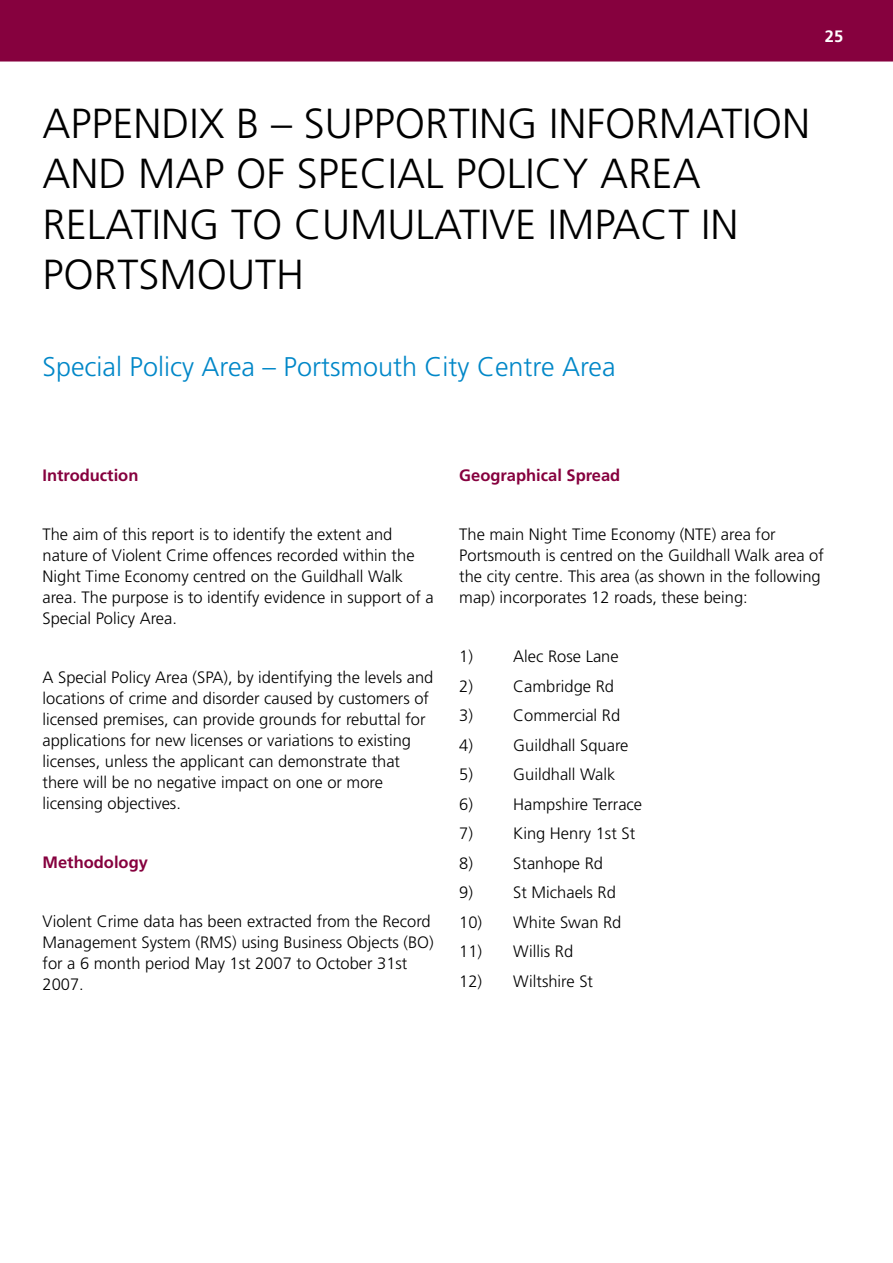
<style>
.page{position:relative;width:893px;height:1263px;background:#fff}
.page>*{position:absolute;margin:0;border:0;box-sizing:border-box;transform-origin:0 0}
.t1{font:300 42px/50.4px "Frutiger";color:#000}
.t2{font:300 27px "Frutiger";color:#0087c8}
.t3{font:300 16.5px/21px "Frutiger";color:#000}
.t4{font:700 16.5px "Frutiger";color:#86013e}
.t5{font:700 16.5px "Frutiger";color:#fff}
</style>
<div class="page">
<div style="left:0;top:0;width:893px;height:62px;background:#86013e"></div>
<p class="t5" style="left:825px;top:27px;width:20px">25</p>
<h1 class="t1" style="left:43px;top:99px;width:769px">APPENDIX B – SUPPORTING INFORMATION<br>AND MAP OF SPECIAL POLICY AREA<br>RELATING TO CUMULATIVE IMPACT IN<br>PORTSMOUTH</h1>
<h2 class="t2" style="left:43px;top:351px;width:575px">Special Policy Area – Portsmouth City Centre Area</h2>
<p class="t4" style="left:43px;top:466px;width:97px">Introduction</p>
<p class="t4" style="left:459px;top:466px;width:163px">Geographical Spread</p>
<p class="t3" style="left:43px;top:524px;width:393px">The aim of this report is to identify the extent and nature of Violent Crime offences recorded within the Night Time Economy centred on the Guildhall Walk area. The purpose is to identify evidence in support of a Special Policy Area.</p>
<p class="t3" style="left:43px;top:667px;width:392px">A Special Policy Area (SPA), by identifying the levels and locations of crime and disorder caused by customers of licensed premises, can provide grounds for rebuttal for applications for new licenses or variations to existing licenses, unless the applicant can demonstrate that there will be no negative impact on one or more licensing objectives.</p>
<p class="t4" style="left:43px;top:853px;width:107px">Methodology</p>
<p class="t3" style="left:43px;top:911px;width:393px">Violent Crime data has been extracted from the Record Management System (RMS) using Business Objects (BO) for a 6 month period May 1st 2007 to October 31st 2007.</p>
<p class="t3" style="left:459px;top:524px;width:366px">The main Night Time Economy (NTE) area for Portsmouth is centred on the Guildhall Walk area of the city centre. This area (as shown in the following map) incorporates 12 roads, these being:</p>
<p class="t3" style="left:459px;top:646px;width:15px">1)</p>
<p class="t3" style="left:513px;top:646px;width:107px">Alec Rose Lane</p>
<p class="t3" style="left:459px;top:676px;width:15px">2)</p>
<p class="t3" style="left:513px;top:676px;width:102px">Cambridge Rd</p>
<p class="t3" style="left:459px;top:705px;width:15px">3)</p>
<p class="t3" style="left:513px;top:705px;width:108px">Commercial Rd</p>
<p class="t3" style="left:459px;top:735px;width:15px">4)</p>
<p class="t3" style="left:513px;top:735px;width:117px">Guildhall Square</p>
<p class="t3" style="left:459px;top:764px;width:15px">5)</p>
<p class="t3" style="left:513px;top:764px;width:104px">Guildhall Walk</p>
<p class="t3" style="left:459px;top:794px;width:15px">6)</p>
<p class="t3" style="left:513px;top:794px;width:130px">Hampshire Terrace</p>
<p class="t3" style="left:459px;top:823px;width:15px">7)</p>
<p class="t3" style="left:513px;top:823px;width:123px">King Henry 1st St</p>
<p class="t3" style="left:459px;top:853px;width:15px">8)</p>
<p class="t3" style="left:513px;top:853px;width:91px">Stanhope Rd</p>
<p class="t3" style="left:459px;top:882px;width:15px">9)</p>
<p class="t3" style="left:513px;top:882px;width:104px">St Michaels Rd</p>
<p class="t3" style="left:459px;top:912px;width:164px">10) White Swan Rd</p>
<p class="t3" style="left:459px;top:941px;width:115px">11) Willis Rd</p>
<p class="t3" style="left:459px;top:971px;width:135px">12) Wiltshire St</p>
</div>
